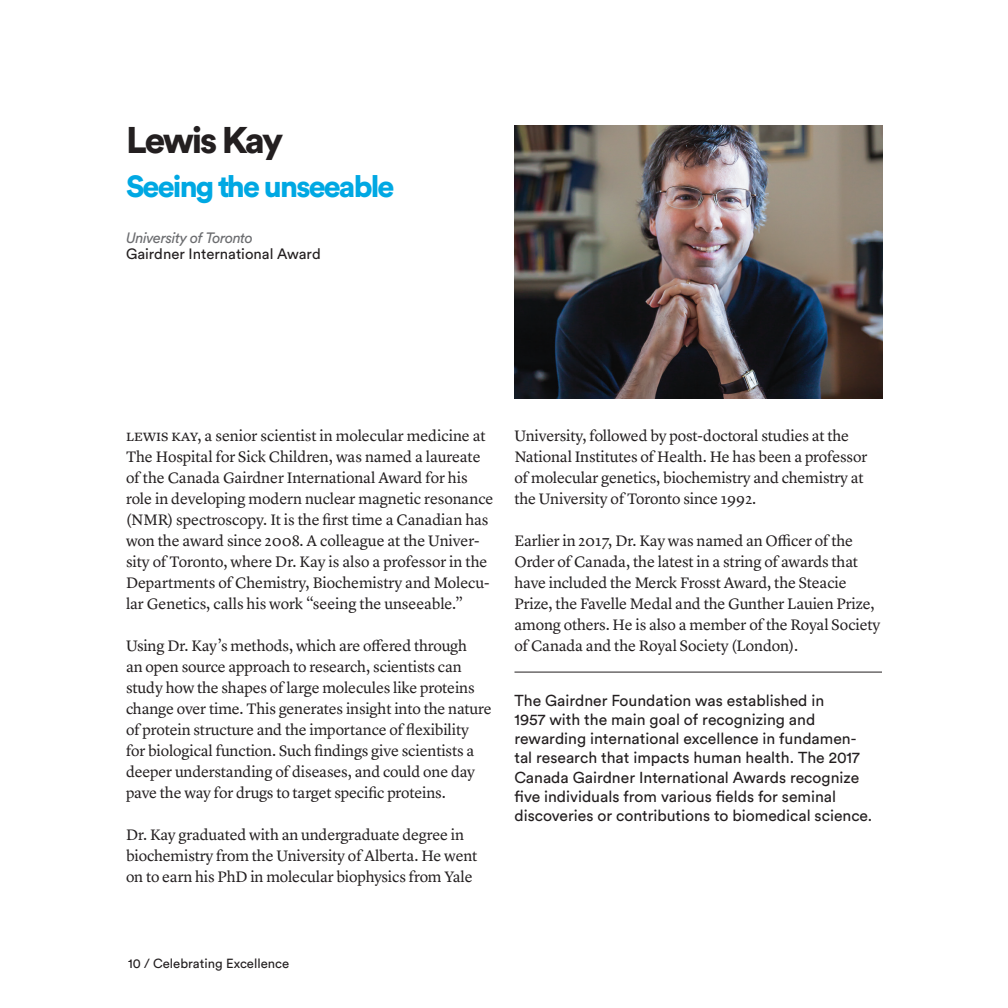
<style>
.page{position:relative;width:1008px;height:1008px;background:#fff}
.page>*{position:absolute;margin:0;border:0;box-sizing:border-box;transform-origin:0 0}
.Recipient_Name{font:900 36.75px "Circular Std";letter-spacing:-.065em;color:#231f20}
.Recipient_Name-2{font:900 30.28px "Circular Std";letter-spacing:-.06em;color:#00a8e3}
.Body_Copy{font:15.75px/21px "Lyon Text";letter-spacing:-.01em;color:#231f20}
.t1{font:15.75px/19.2px "Circular Std";color:#231f20}
.Sections_Headers{font:14.88px/15.8px "Circular Std";color:#231f20}
.t2{font:13.12px "Circular Std";color:#231f20}
.s1{font-style:italic;color:#6c6d70}
</style>
<div class="page">
<img style="left:514px;top:126px;width:368px;height:273px">
<hr style="left:514px;top:672px;width:368px;height:1px;background:#231f20">
<p class="Recipient_Name" style="left:126px;top:116px;width:159px">Lewis Kay</p>
<p class="Recipient_Name-2" style="left:126px;top:166px;width:270px">Seeing the unseeable</p>
<p class="Sections_Headers" style="left:126px;top:230px;width:196px"><span class="s1">University of Toronto<br></span>Gairdner International Award</p>
<p class="Body_Copy" style="left:126px;top:423px;width:369px">lewis kay, a senior scientist in molecular medicine at The Hospital for Sick Children, was named a laureate of the Canada Gairdner International Award for his role in developing modern nuclear magnetic resonance (NMR) spectroscopy. It is the first time a Canadian has won the award since 2008. A colleague at the Univer&shy;sity of Toronto, where Dr. Kay is also a professor in the Departments of Chemistry, Biochemistry and Molecu&shy;lar Genetics, calls his work “seeing the unseeable.”</p>
<p class="Body_Copy" style="left:126px;top:633px;width:367px">Using Dr. Kay’s methods, which are offered through<br>an open source approach to research, scientists can study how the shapes of large molecules like proteins change over time. This generates insight into the nature of protein structure and the importance of flexibility for biological function. Such findings give scientists a deeper understanding of diseases, and could one day pave the way for drugs to target specific proteins.</p>
<p class="Body_Copy" style="left:126px;top:822px;width:353px">Dr. Kay graduated with an undergraduate degree in biochemistry from the University of Alberta. He went on to earn his PhD in molecular biophysics from Yale</p>
<p class="Body_Copy" style="left:514px;top:424px;width:354px">University, followed by post-doctoral studies at the National Institutes of Health. He has been a professor of molecular genetics, biochemistry and chemistry at the University of Toronto since 1992.</p>
<p class="Body_Copy" style="left:514px;top:529px;width:367px">Earlier in 2017, Dr. Kay was named an Officer of the Order of Canada, the latest in a string of awards that have included the Merck Frosst Award, the Steacie Prize, the Favelle Medal and the Gunther Lauien Prize, among others. He is also a member of the Royal Society of Canada and the Royal Society (London).</p>
<p class="t1" style="left:514px;top:690px;width:359px">The Gairdner Foundation was established in<br>1957 with the main goal of recognizing and rewarding international excellence in fundamen&shy;tal research that impacts human health. The 2017<br>Canada Gairdner International Awards recognize five individuals from various fields for seminal discoveries or contributions to biomedical science.</p>
<p class="t2" style="left:128px;top:955px;width:162px">10 / Celebrating Excellence</p>
</div>
